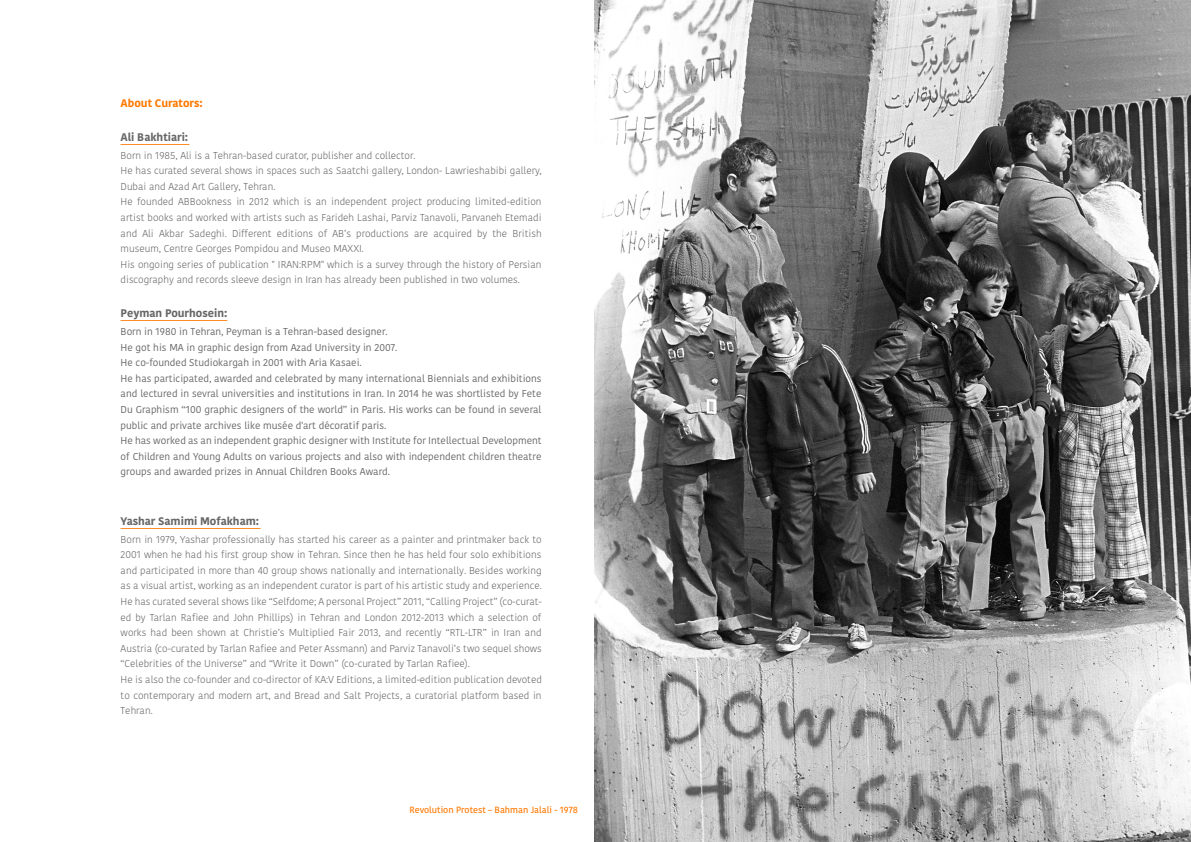
<style>
.page{position:relative;width:1191px;height:842px;background:#fff}
.page>*{position:absolute;margin:0;border:0;box-sizing:border-box;transform-origin:0 0}
.t1{font:700 11px "Kohinoor";color:#666}
.t2{font:700 11px "Kohinoor";color:#ff7800}
.t3{font:300 10px/15.6px "Kohinoor";color:#666}
.t4{font:10px/15.6px "Kohinoor";color:#666}
.t5{font:600 9px "Kohinoor";color:#ff7800}
</style>
<div class="page">
<hr style="left:121px;top:144px;width:68px;height:1px;background:#ff7800">
<hr style="left:121px;top:320px;width:106px;height:1px;background:#ff7800">
<hr style="left:121px;top:528px;width:139px;height:1px;background:#ff7800">
<img style="left:595px;top:0;width:596px;height:842px">
<p class="t2" style="left:121px;top:96px;width:84px">About Curators:</p>
<p class="t1" style="left:121px;top:130px;width:69px">Ali Bakhtiari:</p>
<p class="t3" style="left:121px;top:147px;width:422px">Born in 1985, Ali is a Tehran-based curator, publisher and collector.<br>He has curated several shows in spaces such as Saatchi gallery, London- Lawrieshabibi gallery, Dubai and Azad Art Gallery, Tehran.<br>He founded ABBookness in 2012 which is an independent project producing limited-edition artist books and worked with artists such as Farideh Lashai, Parviz Tanavoli, Parvaneh Etemadi and Ali Akbar Sadeghi. Different editions of AB’s productions are acquired by the British museum, Centre Georges Pompidou and Museo MAXXI.<br>His ongoing series of publication " IRAN:RPM" which is a survey through the history of Persian discography and records sleeve design in Iran has already been published in two volumes.</p>
<p class="t1" style="left:121px;top:306px;width:108px">Peyman Pourhosein:</p>
<p class="t4" style="left:121px;top:324px;width:422px">Born in 1980 in Tehran, Peyman is a Tehran-based designer.<br>He got his MA in graphic design from Azad University in 2007.<br>He co-founded Studiokargah in 2001 with Aria Kasaei.<br>He has participated, awarded and celebrated by many international Biennials and exhibitions and lectured in sevral universities and institutions in Iran. In 2014 he was shortlisted by Fete Du Graphism “100 graphic designers of the world” in Paris. His works can be found in several public and private archives like musée d'art décoratif paris.<br>He has worked as an independent graphic designer with Institute for Intellectual Development of Children and Young Adults on various projects and also with independent children theatre groups and awarded prizes in Annual Children Books Award.</p>
<p class="t1" style="left:121px;top:514px;width:140px">Yashar Samimi Mofakham:</p>
<p class="t3" style="left:121px;top:531px;width:423px">Born in 1979, Yashar professionally has started his career as a painter and printmaker back to 2001 when he had his first group show in Tehran. Since then he has held four solo exhibitions and participated in more than 40 group shows nationally and internationally. Besides working as a visual artist, working as an independent curator is part of his artistic study and experience.<br>He has curated several shows like “Selfdome; A personal Project” 2011, “Calling Project” (co-curat&shy;ed by Tarlan Rafiee and John Phillips) in Tehran and London 2012-2013 which a selection of works had been shown at Christie’s Multiplied Fair 2013, and recently “RTL-LTR” in Iran and Austria (co-curated by Tarlan Rafiee and Peter Assmann) and Parviz Tanavoli’s two sequel shows “Celebrities of the Universe” and “Write it Down” (co-curated by Tarlan Rafiee).<br>He is also the co-founder and co-director of KA:V Editions, a limited-edition publication devoted to contemporary and modern art, and Bread and Salt Projects, a curatorial platform based in Tehran.</p>
<p class="t5" style="left:409px;top:804px;width:170px">Revolution Protest – Bahman Jalali - 1978</p>
</div>
